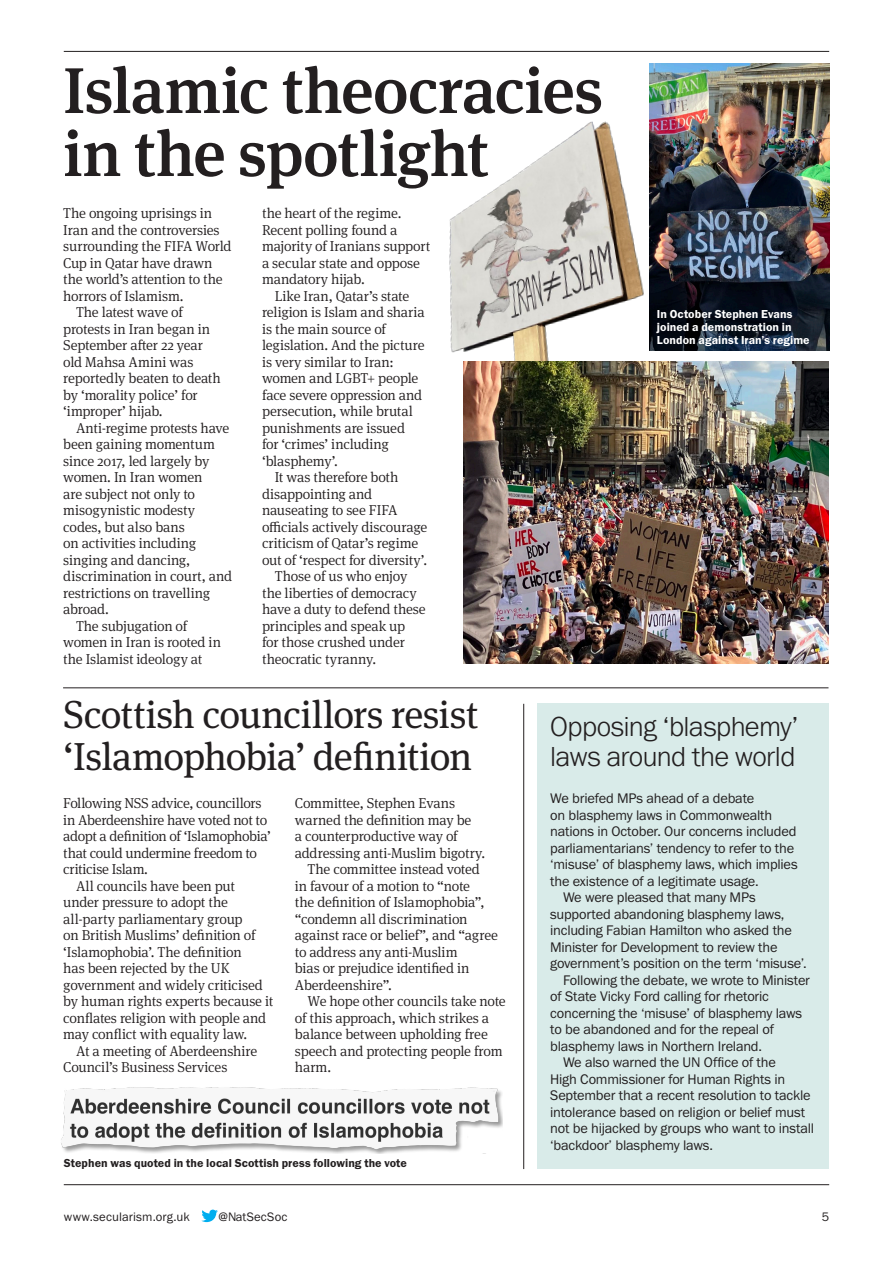
<style>
.page{position:relative;width:893px;height:1263px;background:#fff}
.page>*{position:absolute;margin:0;border:0;box-sizing:border-box;transform-origin:0 0}
.Header_Temp{font:500 64.5px/63px "Meta Serif Pro";letter-spacing:-.015em;color:#231f20}
.Header_Temp-2{font:39px/42px "Meta Serif Pro";letter-spacing:-.02em;color:#231f20}
.Header_Temp-3{font:300 28.5px/30px "Franklin Gothic URW";letter-spacing:-.02em;color:#231f20}
.Body_Text_Indented_U{font:300 14.4px/16.5px "Meta Serif Pro";letter-spacing:-.015em;color:#231f20}
.Body_Text_Indented_U-2{font:14.4px/16.5px "Franklin Gothic URW Boo";letter-spacing:-.015em;color:#231f20}
.Body_Text_No_Indent{font:300 14.4px/16.5px "Meta Serif Pro";letter-spacing:-.02em;color:#231f20}
.t1{font:12.75px "Franklin Gothic URW Boo";letter-spacing:.01em;color:#231f20}
.Caption_White{font:12px/12.8px "Franklin Gothic URW Dem";letter-spacing:.005em;color:#fff}
.Caption_Black{font:12px "Franklin Gothic URW Dem";letter-spacing:.005em;color:#231f20}
</style>
<div class="page">
<hr style="left:64px;top:51px;width:765px;height:1px;background:#231f20">
<hr style="left:64px;top:1184px;width:765px;height:1px;background:#231f20">
<svg style="left:201px;top:1209px;width:17px;height:13px"></svg>
<hr style="left:63px;top:687px;width:765px;height:1px;background:#231f20">
<div style="left:537px;top:704px;width:292px;height:465px;background:#d9ebe9"></div>
<hr style="left:523px;top:704px;width:1px;height:465px;background:#231f20">
<img style="left:61px;top:1087px;width:441px;height:67px">
<img style="left:449px;top:108px;width:201px;height:253px">
<img style="left:650px;top:64px;width:179px;height:287px">
<img style="left:463px;top:361px;width:366px;height:302px">
<p class="Header_Temp" style="left:63px;top:55px;width:541px">Islamic theocracies in the spotlight</p>
<p class="Body_Text_No_Indent" style="left:63px;top:204px;width:170px">The ongoing uprisings in<br>Iran and the controversies surrounding the FIFA World<br>Cup in Qatar have drawn the world’s attention to the horrors of Islamism.</p>
<p class="Body_Text_Indented_U" style="left:63px;top:303px;width:159px;text-indent:13px">The latest wave of protests in Iran began in<br>September after 22 year old Mahsa Amini was reportedly beaten to death by ‘morality police’ for ‘improper’ hijab.</p>
<p class="Body_Text_Indented_U" style="left:63px;top:419px;width:171px;text-indent:13px">Anti-regime protests have been gaining momentum since 2017, led largely by women. In Iran women<br>are subject not only to misogynistic modesty codes, but also bans<br>on activities including singing and dancing, discrimination in court, and restrictions on travelling abroad.</p>
<p class="Body_Text_Indented_U" style="left:63px;top:617px;width:159px;text-indent:13px">The subjugation of women in Iran is rooted in the Islamist ideology at</p>
<p class="Body_Text_Indented_U" style="left:262px;top:204px;width:170px">the heart of the regime.<br>Recent polling found a majority of Iranians support a secular state and oppose mandatory hijab.</p>
<p class="Body_Text_Indented_U" style="left:262px;top:287px;width:164px;text-indent:13px">Like Iran, Qatar’s state religion is Islam and sharia is the main source of legislation. And the picture is very similar to Iran: women and LGBT+ people face severe oppression and persecution, while brutal punishments are issued for ‘crimes’ including ‘blasphemy’.</p>
<p class="Body_Text_Indented_U" style="left:262px;top:468px;width:167px;text-indent:13px">It was therefore both disappointing and nauseating to see FIFA officials actively discourage criticism of Qatar’s regime out of ‘respect for diversity’.</p>
<p class="Body_Text_Indented_U" style="left:262px;top:567px;width:165px;text-indent:13px">Those of us who enjoy the liberties of democracy have a duty to defend these principles and speak up<br>for those crushed under theocratic tyranny.</p>
<p class="Header_Temp-2" style="left:63px;top:692px;width:416px">Scottish councillors resist ‘Islamophobia’ definition</p>
<p class="Body_Text_No_Indent" style="left:63px;top:794px;width:209px">Following NSS advice, councillors in Aberdeenshire have voted not to adopt a definition of ‘Islamophobia’ that could undermine freedom to criticise Islam.</p>
<p class="Body_Text_Indented_U" style="left:63px;top:876px;width:211px;text-indent:13px">All councils have been put under pressure to adopt the all-party parliamentary group<br>on British Muslims’ definition of ‘Islamophobia’. The definition<br>has been rejected by the UK government and widely criticised by human rights experts because it conflates religion with people and may conflict with equality law.</p>
<p class="Body_Text_Indented_U" style="left:63px;top:1041px;width:196px;text-indent:13px">At a meeting of Aberdeenshire<br>Council’s Business Services</p>
<p class="Caption_White" style="left:657px;top:307px;width:154px">In October Stephen Evans joined a demonstration in<br>London against Iran’s regime</p>
<p class="Header_Temp-3" style="left:550px;top:710px;width:250px">Opposing ‘blasphemy’ laws around the world</p>
<p class="Body_Text_Indented_U-2" style="left:550px;top:790px;width:249px">We briefed MPs ahead of a debate<br>on blasphemy laws in Commonwealth nations in October. Our concerns included parliamentarians’ tendency to refer to the ‘misuse’ of blasphemy laws, which implies the existence of a legitimate usage.</p>
<p class="Body_Text_Indented_U-2" style="left:550px;top:889px;width:258px;text-indent:13px">We were pleased that many MPs supported abandoning blasphemy laws, including Fabian Hamilton who asked the Minister for Development to review the government’s position on the term ‘misuse’.</p>
<p class="Body_Text_Indented_U-2" style="left:550px;top:971px;width:261px;text-indent:13px">Following the debate, we wrote to Minister of State Vicky Ford calling for rhetoric concerning the ‘misuse’ of blasphemy laws to be abandoned and for the repeal of blasphemy laws in Northern Ireland.</p>
<p class="Body_Text_Indented_U-2" style="left:550px;top:1054px;width:265px;text-indent:13px">We also warned the UN Office of the<br>High Commissioner for Human Rights in September that a recent resolution to tackle intolerance based on religion or belief must not be hijacked by groups who want to install ‘backdoor’ blasphemy laws.</p>
<p class="Body_Text_Indented_U" style="left:295px;top:794px;width:192px">Committee, Stephen Evans warned the definition may be<br>a counterproductive way of addressing anti-Muslim bigotry.</p>
<p class="Body_Text_Indented_U" style="left:295px;top:860px;width:205px;text-indent:13px">The committee instead voted<br>in favour of a motion to “note<br>the definition of Islamophobia”, “condemn all discrimination against race or belief”, and “agree to address any anti-Muslim<br>bias or prejudice identified in<br>Aberdeenshire”.</p>
<p class="Body_Text_Indented_U" style="left:295px;top:992px;width:212px;text-indent:13px">We hope other councils take note of this approach, which strikes a balance between upholding free speech and protecting people from harm.</p>
<p class="Caption_Black" style="left:64px;top:1156px;width:344px">Stephen was quoted in the local Scottish press following the vote</p>
<p class="t1" style="left:64px;top:1209px;width:128px">www.secularism.org.uk</p>
<p class="t1" style="left:219px;top:1209px;width:70px">@NatSecSoc</p>
<p class="t1" style="left:822px;top:1209px;width:9px">5</p>
</div>
